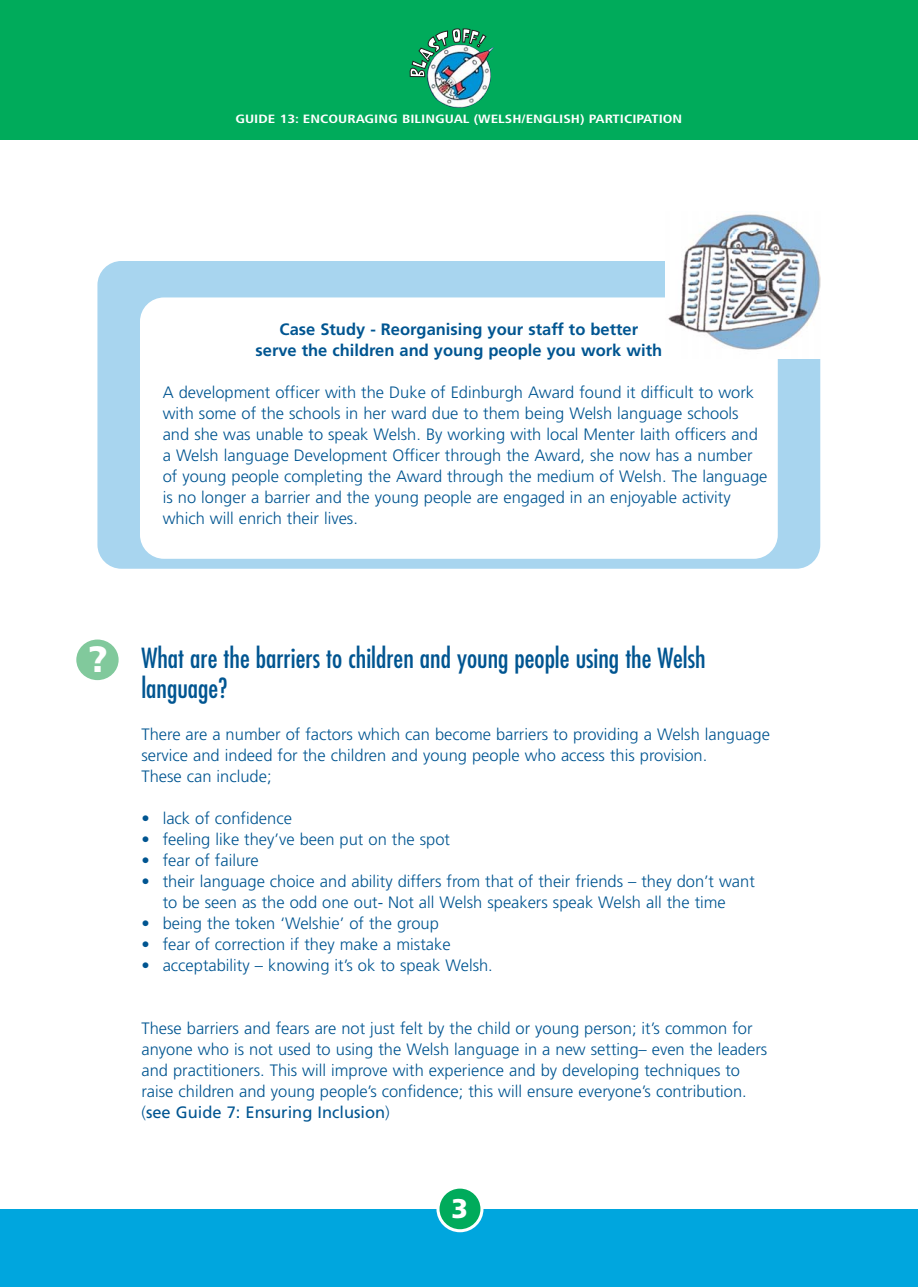
<style>
.page{position:relative;width:918px;height:1287px;background:#fff}
.page>*{position:absolute;margin:0;border:0;box-sizing:border-box;transform-origin:0 0}
.t1{font:900 36.6px "Frutiger";color:#fff}
.t2{font:condensed 27px/30px "Futura";color:#005591}
.t3{font:900 27px "Frutiger";color:#fff}
.t4{font:300 16.5px/21px "Frutiger";color:#005591}
.t5{font:700 16.5px/21px "Frutiger";color:#005591;text-align:center}
.t6{font:700 condensed 12px "Frutiger";color:#fff;scale:1.25 1}
.s1{font-weight:400}
</style>
<div class="page">
<div style="left:97px;top:261px;width:723px;height:308px;background:#a8d5ef;border-radius:24px"></div>
<div style="left:140px;top:297px;width:638px;height:262px;background:#fff;border-radius:24px"></div>
<img style="left:665px;top:214px;width:155px;height:144px">
<div style="left:0;top:1210px;width:12px;height:77px;background:#00a6de"></div>
<div style="left:12px;top:1210px;width:906px;height:77px;background:#00a6de"></div>
<div style="left:438px;top:1187px;width:44px;height:44px;background:#00ab5b;border-radius:50%"></div>
<div style="left:436px;top:1186px;width:48px;height:46px;border:3px solid #fff;border-radius:50%"></div>
<div style="left:0;top:0;width:918px;height:140px;background:#00ab5b"></div>
<img style="left:427px;top:47px;width:67px;height:61px">
<img style="left:409px;top:28px;width:78px;height:50px">
<div style="left:75px;top:638px;width:45px;height:44px;background:#81c99c;border-radius:50%"></div>
<div style="left:73px;top:636px;width:49px;height:47px;border:3px solid #fff;border-radius:50%"></div>
<p class="t6" style="left:235px;top:114px;width:359px">GUIDE 13: ENCOURAGING BILINGUAL (WELSH/ENGLISH) PARTICIPATION</p>
<p class="t5" style="left:256px;top:320px;width:408px">Case Study - Reorganising your staff to better<br>serve the children and young people you work with</p>
<p class="t4" style="left:163px;top:383px;width:606px">A development officer with the Duke of Edinburgh Award found it difficult to work with some of the schools in her ward due to them being Welsh language schools and she was unable to speak Welsh. By working with local Menter Iaith officers and a Welsh language Development Officer through the Award, she now has a number of young people completing the Award through the medium of Welsh. The language is no longer a barrier and the young people are engaged in an enjoyable activity which will enrich their lives.</p>
<h1 class="t1" style="left:87px;top:645px;width:22px">?</h1>
<h2 class="t2" style="left:141px;top:645px;width:566px">What are the barriers to children and young people using the Welsh language?</h2>
<p class="t4" style="left:141px;top:725px;width:630px">There are a number of factors which can become barriers to providing a Welsh language service and indeed for the children and young people who access this provision.<br>These can include;</p>
<p class="t4" style="left:141px;top:809px;width:152px">• lack of confidence</p>
<p class="t4" style="left:141px;top:830px;width:310px">• feeling like they’ve been put on the spot</p>
<p class="t4" style="left:141px;top:851px;width:119px">• fear of failure</p>
<p class="t4" style="left:141px;top:872px;width:615px;text-align:center">• their language choice and ability differs from that of their friends – they don’t want to be seen as the odd one out- Not all Welsh speakers speak Welsh all the time</p>
<p class="t4" style="left:141px;top:914px;width:299px">• being the token ‘Welshie’ of the group</p>
<p class="t4" style="left:141px;top:935px;width:311px">• fear of correction if they make a mistake</p>
<p class="t4" style="left:141px;top:956px;width:353px">• acceptability – knowing it’s ok to speak Welsh.</p>
<p class="t4" style="left:141px;top:1019px;width:627px">These barriers and fears are not just felt by the child or young person; it’s common for anyone who is not used to using the Welsh language in a new setting– even the leaders and practitioners. This will improve with experience and by developing techniques to raise children and young people’s confidence; this will ensure everyone’s contribution. (<span class="s1">see Guide 7: Ensuring Inclusion</span>)</p>
<h2 class="t3" style="left:451px;top:1198px;width:18px">3</h2>
</div>
